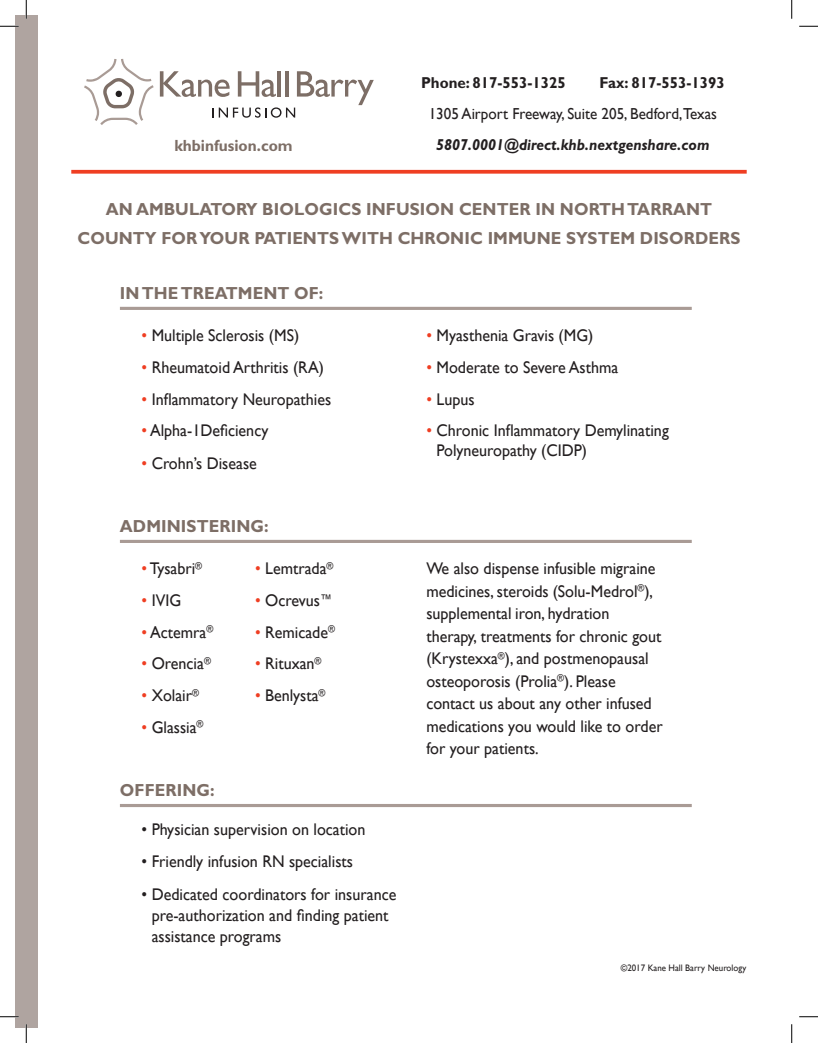
<style>
.page{position:relative;width:818px;height:1043px;background:#fff}
.page>*{position:absolute;margin:0;border:0;box-sizing:border-box;transform-origin:0 0}
.Name_of_person{font:700 17.5px "Gill Sans";letter-spacing:.005em;color:#7d6e66;scale:.95 1}
.In_the_Treatment_hea{font:700 17.5px "Gill Sans";letter-spacing:.005em;color:#7d6e66;scale:.95 1}
.bio_copy{font:16.88px/22.5px "Gill Sans";color:#231f20;scale:.95 1}
.bio_copy-2{font:700 16.25px "Gill Sans";color:#7d6e66;scale:.95 1}
.bio_copy-3{font:15.88px "Gill Sans";color:#231f20;scale:.95 1}
.Name_of_person-2{font:italic 700 15.88px "Gill Sans";color:#231f20;scale:.95 1}
.Name_of_person-3{font:700 15.88px "Gill Sans";color:#231f20;scale:.95 1}
.bio_copy-4{font:9.38px "Gill Sans";color:#231f20;scale:.95 1}
.s1{color:#ef3e22}
.s2{font-size:12.5px}
</style>
<div class="page">
<hr style="left:120px;top:307px;width:571px;height:3px;background:#a99b95">
<hr style="left:120px;top:540px;width:571px;height:3px;background:#a99b95">
<hr style="left:120px;top:804px;width:571px;height:3px;background:#a99b95">
<svg style="left:84px;top:59px;width:70px;height:66px"></svg>
<svg style="left:160px;top:71px;width:214px;height:47px"></svg>
<svg style="left:71px;top:170px;width:675px;height:4px;background:#f04f35"></svg>
<div style="left:15px;top:15px;width:23px;height:1013px;background:#afa4a0"></div>
<svg style="left:0;top:25px;width:19px;height:2px"></svg>
<svg style="left:799px;top:25px;width:19px;height:2px"></svg>
<svg style="left:0;top:1016px;width:19px;height:1px"></svg>
<svg style="left:799px;top:1016px;width:19px;height:1px"></svg>
<svg style="left:25px;top:0;width:2px;height:19px"></svg>
<svg style="left:25px;top:1024px;width:2px;height:18px"></svg>
<svg style="left:791px;top:0;width:1px;height:19px"></svg>
<svg style="left:791px;top:1024px;width:1px;height:18px"></svg>
<p class="Name_of_person-3" style="left:421px;top:73px;width:154px">Phone: 817-553-1325</p>
<p class="Name_of_person-3" style="left:599px;top:73px;width:133px">Fax: 817-553-1393</p>
<p class="bio_copy-3" style="left:429px;top:104px;width:305px">1305 Airport Freeway, Suite 205, Bedford,Texas</p>
<p class="bio_copy-2" style="left:174px;top:135px;width:126px">khbinfusion.com</p>
<p class="Name_of_person-2" style="left:436px;top:136px;width:289px">5807.0001@direct.khb.nextgenshare.com</p>
<p class="Name_of_person" style="left:106px;top:199px;width:639px">AN AMBULATORY BIOLOGICS INFUSION CENTER IN NORTH TARRANT</p>
<p class="Name_of_person" style="left:77px;top:228px;width:699px">COUNTY FOR YOUR PATIENTS WITH CHRONIC IMMUNE SYSTEM DISORDERS</p>
<p class="In_the_Treatment_hea" style="left:120px;top:282px;width:216px">IN THE TREATMENT OF:</p>
<p class="bio_copy" style="left:141px;top:324px;width:167px"><span class="s1">•</span> Multiple Sclerosis (MS)</p>
<p class="bio_copy" style="left:426px;top:324px;width:177px"><span class="s1">•</span> Myasthenia Gravis (MG)</p>
<p class="bio_copy" style="left:141px;top:356px;width:193px"><span class="s1">•</span> Rheumatoid Arthritis (RA)</p>
<p class="bio_copy" style="left:426px;top:356px;width:203px"><span class="s1">•</span> Moderate to Severe Asthma</p>
<p class="bio_copy" style="left:141px;top:387px;width:201px"><span class="s1">•</span> Inflammatory Neuropathies</p>
<p class="bio_copy" style="left:426px;top:387px;width:52px"><span class="s1">•</span> Lupus</p>
<p class="bio_copy" style="left:141px;top:419px;width:135px"><span class="s1">•</span> Alpha-1Deficiency</p>
<p class="bio_copy" style="left:436px;top:420px;width:246px;line-height:20px;text-indent:-10px"><span class="s1">•</span> Chronic Inflammatory Demylinating<br>Polyneuropathy (CIDP)</p>
<p class="bio_copy" style="left:141px;top:451px;width:123px"><span class="s1">•</span> Crohn’s Disease</p>
<p class="In_the_Treatment_hea" style="left:120px;top:515px;width:158px">ADMINISTERING:</p>
<p class="bio_copy" style="left:141px;top:557px;width:65px"><span class="s1">•</span> Tysabri<sup>®</sup></p>
<p class="bio_copy" style="left:255px;top:557px;width:84px"><span class="s1">•</span> Lemtrada<sup>®</sup></p>
<p class="bio_copy" style="left:141px;top:589px;width:43px"><span class="s1">•</span> IVIG</p>
<p class="bio_copy" style="left:255px;top:589px;width:82px"><span class="s1">•</span> Ocrevus<span class="s2">™</span></p>
<p class="bio_copy" style="left:141px;top:620px;width:77px"><span class="s1">•</span> Actemra<sup>®</sup></p>
<p class="bio_copy" style="left:255px;top:620px;width:86px"><span class="s1">•</span> Remicade<sup>®</sup></p>
<p class="bio_copy" style="left:141px;top:652px;width:74px"><span class="s1">•</span> Orencia<sup>®</sup></p>
<p class="bio_copy" style="left:255px;top:652px;width:71px"><span class="s1">•</span> Rituxan<sup>®</sup></p>
<p class="bio_copy" style="left:141px;top:684px;width:62px"><span class="s1">•</span> Xolair<sup>®</sup></p>
<p class="bio_copy" style="left:255px;top:684px;width:76px"><span class="s1">•</span> Benlysta<sup>®</sup></p>
<p class="bio_copy" style="left:141px;top:715px;width:67px"><span class="s1">•</span> Glassia<sup>®</sup></p>
<p class="In_the_Treatment_hea" style="left:120px;top:779px;width:101px">OFFERING:</p>
<p class="bio_copy" style="left:141px;top:818px;width:237px">• Physician supervision on location</p>
<p class="bio_copy" style="left:141px;top:849px;width:224px">• Friendly infusion RN specialists</p>
<p class="bio_copy" style="left:152px;top:883px;width:259px;line-height:21.2px;text-indent:-10px">• Dedicated coordinators for insurance pre-authorization and finding patient assistance programs</p>
<p class="bio_copy" style="left:426px;top:557px;width:250px">We also dispense infusible migraine medicines, steroids (Solu-Medrol<sup>®</sup>), supplemental iron, hydration therapy, treatments for chronic gout (Krystexxa<sup>®</sup>), and postmenopausal osteoporosis (Prolia<sup>®</sup>). Please contact us about any other infused medications you would like to order for your patients.</p>
<p class="bio_copy-4" style="left:620px;top:962px;width:134px">©2017 Kane Hall Barry Neurology</p>
</div>
